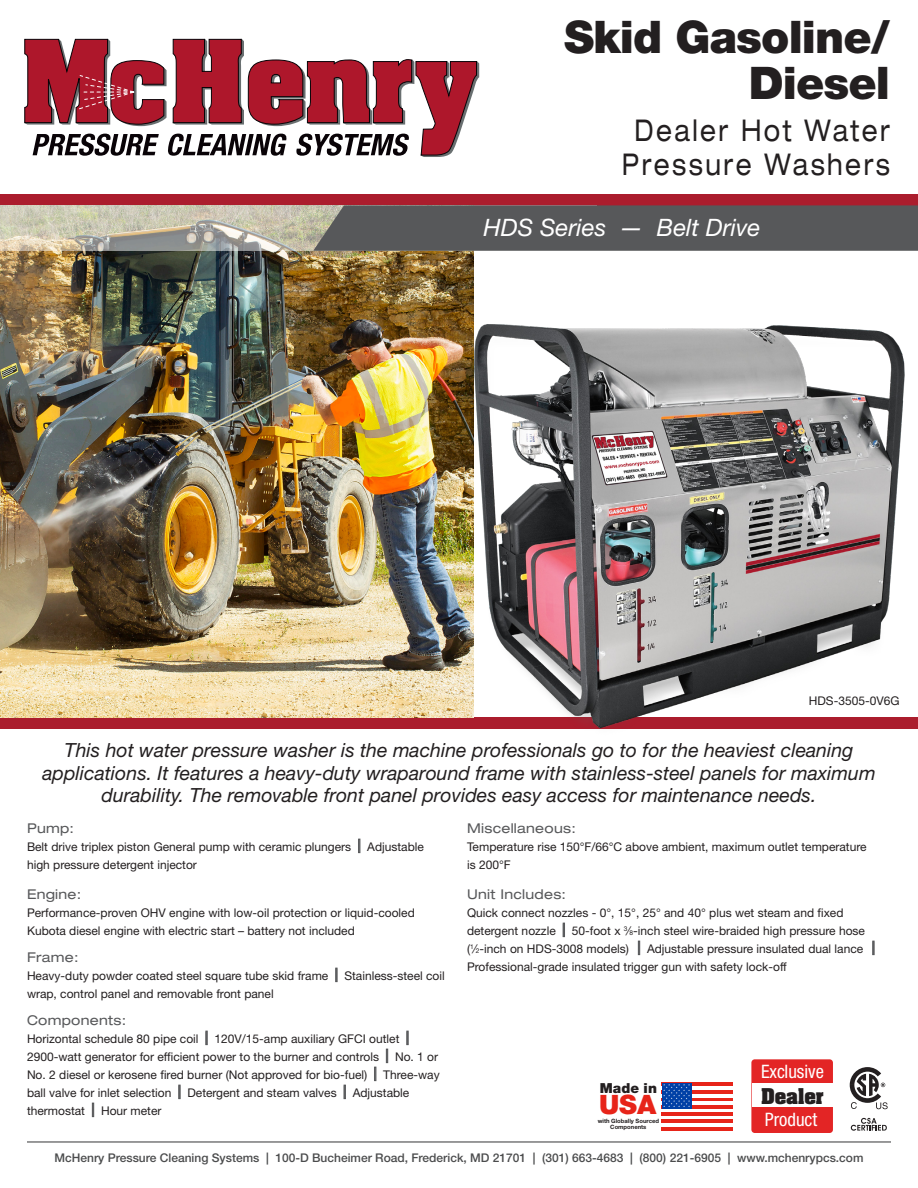
<style>
.page{position:relative;width:918px;height:1188px;background:#fff}
.page>*{position:absolute;margin:0;border:0;box-sizing:border-box;transform-origin:0 0}
.t1{font:900 45px "Helvetica Neue LT Std";letter-spacing:-.02em;color:#231f20}
.t2{font:expanded 30px "Helvetica Neue LT Std";letter-spacing:.1em;color:#231f20;scale:.8 1}
.t3{font:900 26.7px "Helvetica Neue LT Std";color:#e72419}
.t4{font:italic 24px "Helvetica Neue LT Std";color:#fff}
.t5{font:italic 19.5px/22.5px "Helvetica Neue LT Std";color:#231f20;text-align:center}
.t6{font:condensed 18.6px "Helvetica Neue";color:#fff}
.t7{font:700 18.6px "Aachen LT";color:#231f20}
.t8{font:900 13.8px "Helvetica Neue LT Std";color:#231f20}
.t9{font:expanded 13.5px "Helvetica Neue LT Std";letter-spacing:.02em;color:#57585a}
.t10{font:12px/18px "Helvetica Neue LT Std";color:#231f20}
.t11{font:500 12px "Helvetica Neue LT Std";color:#4b4c4d}
.t12{font:700 5.85px/5.8px "Helvetica Neue LT Std";color:#231f20;text-align:center}
.s1{font-size:6.6px}
</style>
<div class="page">
<svg style="left:24px;top:39px;width:455px;height:118px"></svg>
<hr style="left:27px;top:1141px;width:864px;height:2px;background:#4b4c4d">
<div style="left:0;top:194px;width:918px;height:12px;background:#ab1d2d"></div>
<div style="left:0;top:718px;width:918px;height:11px;background:#ab1d2d"></div>
<img style="left:0;top:251px;width:473px;height:467px">
<svg style="left:0;top:205px;width:313px;height:46px;background:#c2bead"></svg>
<div style="left:313px;top:205px;width:605px;height:46px;background:#57585a"></div>
<img style="left:464px;top:315px;width:451px;height:414px">
<svg style="left:661px;top:1082px;width:72px;height:49px"></svg>
<svg style="left:850px;top:1067px;width:38px;height:42px"></svg>
<svg style="left:851px;top:1118px;width:36px;height:13px"></svg>
<div style="left:751px;top:1059px;width:82px;height:74px;background:#e32525;border-radius:3px"></div>
<div style="left:752px;top:1084px;width:80px;height:23px;background:#fff"></div>
<p class="t1" style="left:564px;top:10px;width:327px">Skid Gasoline/</p>
<p class="t1" style="left:749px;top:56px;width:143px">Diesel</p>
<p class="t2" style="left:635px;top:112px;width:321px">Dealer Hot Water</p>
<p class="t2" style="left:622px;top:146px;width:337px">Pressure Washers</p>
<p class="t4" style="left:484px;top:213px;width:278px">HDS Series — Belt Drive</p>
<p class="t10" style="left:809px;top:692px;width:92px">HDS-3505-0V6G</p>
<p class="t5" style="left:65px;top:739px;width:790px">This hot water pressure washer is the machine professionals go to for the heaviest cleaning</p>
<p class="t5" style="left:42px;top:761px;width:835px">applications. It features a heavy-duty wraparound frame with stainless-steel panels for maximum durability. The removable front panel provides easy access for maintenance needs.</p>
<p class="t9" style="left:27px;top:820px;width:49px">Pump:</p>
<p class="t10" style="left:27px;top:838px;width:326px">Belt drive triplex piston General pump with ceramic plungers</p>
<p class="t10" style="left:367px;top:838px;width:58px">Adjustable</p>
<p class="t10" style="left:27px;top:856px;width:171px">high pressure detergent injector</p>
<p class="t9" style="left:27px;top:886px;width:56px">Engine:</p>
<p class="t10" style="left:27px;top:904px;width:389px">Performance-proven OHV engine with low-oil protection or liquid-cooled<br>Kubota diesel engine with electric start – battery not included</p>
<p class="t9" style="left:27px;top:949px;width:53px">Frame:</p>
<p class="t10" style="left:27px;top:967px;width:303px">Heavy-duty powder coated steel square tube skid frame</p>
<p class="t10" style="left:344px;top:967px;width:102px">Stainless-steel coil</p>
<p class="t10" style="left:27px;top:985px;width:248px">wrap, control panel and removable front panel</p>
<p class="t9" style="left:27px;top:1012px;width:101px">Components:</p>
<p class="t10" style="left:27px;top:1030px;width:173px">Horizontal schedule 80 pipe coil</p>
<p class="t10" style="left:215px;top:1030px;width:186px">120V/15-amp auxiliary GFCI outlet</p>
<p class="t10" style="left:27px;top:1048px;width:354px">2900-watt generator for efficient power to the burner and controls</p>
<p class="t10" style="left:395px;top:1048px;width:45px">No. 1 or</p>
<p class="t10" style="left:27px;top:1066px;width:342px">No. 2 diesel or kerosene fired burner (Not approved for bio-fuel)</p>
<p class="t10" style="left:383px;top:1066px;width:58px">Three-way</p>
<p class="t10" style="left:27px;top:1084px;width:146px">ball valve for inlet selection</p>
<p class="t10" style="left:187px;top:1084px;width:151px">Detergent and steam valves</p>
<p class="t10" style="left:353px;top:1084px;width:58px">Adjustable</p>
<p class="t10" style="left:27px;top:1102px;width:60px">thermostat</p>
<p class="t10" style="left:101px;top:1102px;width:62px">Hour meter</p>
<p class="t9" style="left:467px;top:820px;width:110px">Miscellaneous:</p>
<p class="t10" style="left:467px;top:838px;width:401px">Temperature rise 150°F/66°C above ambient, maximum outlet temperature</p>
<p class="t10" style="left:467px;top:856px;width:45px">is 200°F</p>
<p class="t9" style="left:467px;top:886px;width:101px">Unit Includes:</p>
<p class="t10" style="left:467px;top:904px;width:378px">Quick connect nozzles - 0°, 15°, 25° and 40° plus wet steam and fixed</p>
<p class="t10" style="left:467px;top:922px;width:90px">detergent nozzle</p>
<p class="t10" style="left:572px;top:922px;width:295px">50-foot x <sup>3</sup>⁄<span class="s1">8</span>-inch steel wire-braided high pressure hose</p>
<p class="t10" style="left:467px;top:940px;width:163px">(<sup>1</sup>⁄<span class="s1">2</span>-inch on HDS-3008 models)</p>
<p class="t10" style="left:647px;top:940px;width:218px">Adjustable pressure insulated dual lance</p>
<p class="t10" style="left:467px;top:958px;width:321px">Professional-grade insulated trigger gun with safety lock-off</p>
<p class="t6" style="left:761px;top:1061px;width:65px">Exclusive</p>
<p class="t6" style="left:765px;top:1109px;width:54px">Product</p>
<p class="t8" style="left:600px;top:1080px;width:59px">Made in</p>
<p class="t12" style="left:598px;top:1118px;width:63px">with Globally Sourced<br>Components</p>
<p class="t7" style="left:761px;top:1082px;width:64px">Dealer</p>
<p class="t3" style="left:599px;top:1089px;width:59px">USA</p>
<p class="t11" style="left:54px;top:1151px;width:811px">McHenry Pressure Cleaning Systems | 100-D Bucheimer Road, Frederick, MD 21701 | (301) 663-4683 | (800) 221-6905 | www.mchenrypcs.com</p>
</div>
